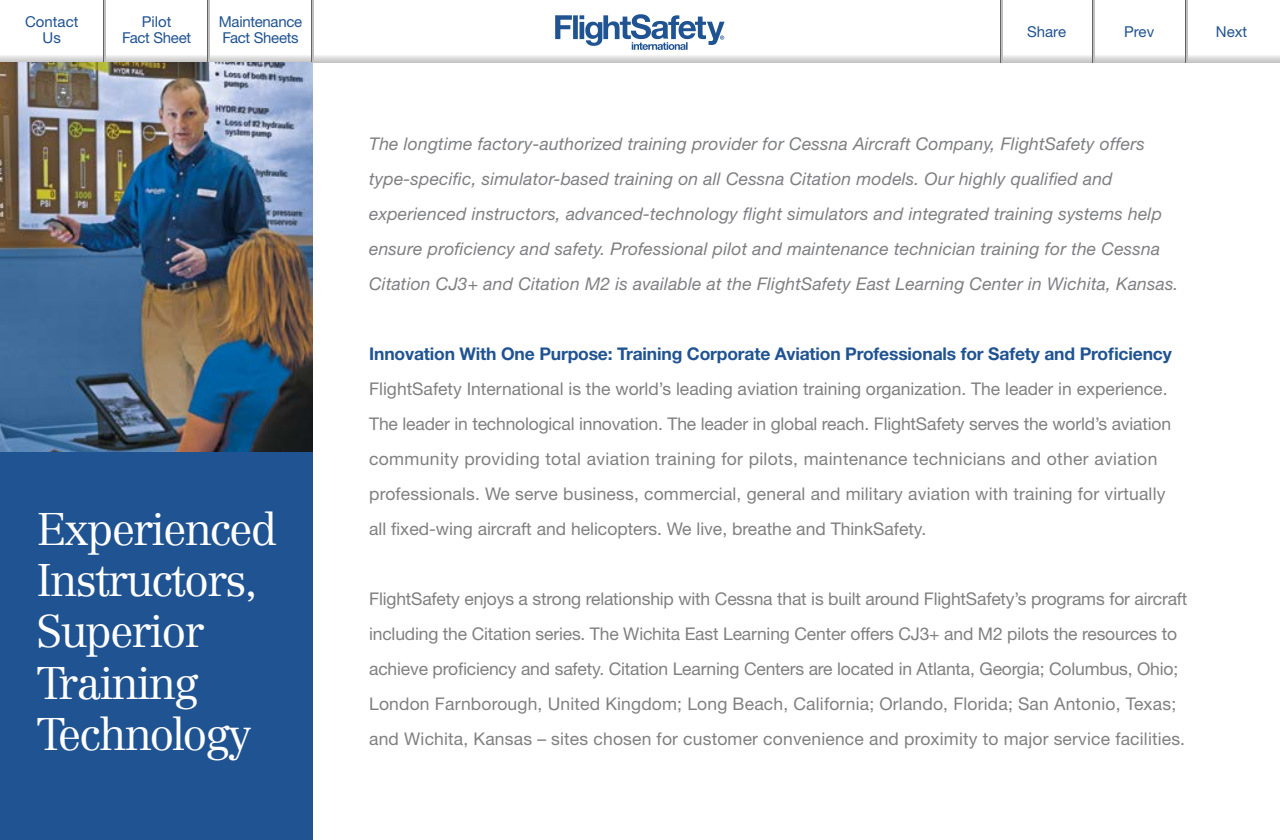
<style>
.page{position:relative;width:1280px;height:840px;background:#fff}
.page>*{position:absolute;margin:0;border:0;box-sizing:border-box;transform-origin:0 0}
.t1{font:300 45px/51.2px "Centennial";letter-spacing:-.04em;color:#fff}
.t2{font:17.5px/35px "Helvetica Neue";color:#808080}
.t3{font:italic 17.5px/35px "Helvetica Neue";letter-spacing:.01em;color:#7e7f81}
.t4{font:700 17.5px "Helvetica Neue";letter-spacing:-.01em;color:#205392}
.t5{font:15px/16.2px "Helvetica Neue";letter-spacing:-.02em;color:#205392}
.t6{font:15px/16.2px "Helvetica Neue";color:#205392;text-align:center}
</style>
<div class="page">
<svg style="left:555px;top:14px;width:170px;height:36px"></svg>
<svg style="left:0;top:54px;width:1280px;height:8px"></svg>
<hr style="left:104px;top:0;width:1px;height:62px;background:#636363">
<hr style="left:105px;top:0;width:1px;height:62px;background:#bfbfbf">
<hr style="left:207px;top:0;width:2px;height:62px;background:#636363">
<hr style="left:209px;top:0;width:1px;height:62px;background:#bfbfbf">
<hr style="left:311px;top:0;width:1px;height:62px;background:#636363">
<hr style="left:312px;top:0;width:2px;height:62px;background:#bfbfbf">
<hr style="left:1000px;top:0;width:1px;height:62px;background:#636363">
<hr style="left:1001px;top:0;width:1px;height:62px;background:#bfbfbf">
<hr style="left:1092px;top:0;width:2px;height:62px;background:#636363">
<hr style="left:1094px;top:0;width:1px;height:62px;background:#bfbfbf">
<hr style="left:1185px;top:0;width:1px;height:62px;background:#636363">
<hr style="left:1186px;top:0;width:2px;height:62px;background:#bfbfbf">
<div style="left:0;top:444px;width:312px;height:396px;background:#205392"></div>
<img style="left:0;top:63px;width:312px;height:388px">
<p class="t6" style="left:25px;top:13px;width:55px">Contact<br>Us</p>
<p class="t5" style="left:219px;top:13px;width:85px">Maintenance<br>Fact Sheets</p>
<p class="t5" style="left:122px;top:13px;width:70px;text-align:center">Pilot<br>Fact Sheet</p>
<p class="t5" style="left:1027px;top:23px;width:40px">Share</p>
<p class="t5" style="left:1124px;top:23px;width:32px">Prev</p>
<p class="t5" style="left:1216px;top:23px;width:33px">Next</p>
<h1 class="t1" style="left:36px;top:504px;width:243px">Experienced<br>Instructors,<br>Superior<br>Training<br>Technology</h1>
<p class="t3" style="left:369px;top:126px;width:811px">The longtime factory-authorized training provider for Cessna Aircraft Company, FlightSafety offers type-specific, simulator-based training on all Cessna Citation models. Our highly qualified and experienced instructors, advanced-technology flight simulators and integrated training systems help ensure proficiency and safety. Professional pilot and maintenance technician training for the Cessna Citation CJ3+ and Citation M2 is available at the FlightSafety East Learning Center in Wichita, Kansas.</p>
<p class="t4" style="left:369px;top:343px;width:804px">Innovation With One Purpose: Training Corporate Aviation Professionals for Safety and Proficiency</p>
<p class="t2" style="left:369px;top:371px;width:803px">FlightSafety International is the world’s leading aviation training organization. The leader in experience.<br>The leader in technological innovation. The leader in global reach. FlightSafety serves the world’s aviation community providing total aviation training for pilots, maintenance technicians and other aviation professionals. We serve business, commercial, general and military aviation with training for virtually all fixed-wing aircraft and helicopters. We live, breathe and ThinkSafety.</p>
<p class="t2" style="left:369px;top:581px;width:820px">FlightSafety enjoys a strong relationship with Cessna that is built around FlightSafety’s programs for aircraft including the Citation series. The Wichita East Learning Center offers CJ3+ and M2 pilots the resources to achieve proficiency and safety. Citation Learning Centers are located in Atlanta, Georgia; Columbus, Ohio; London Farnborough, United Kingdom; Long Beach, California; Orlando, Florida; San Antonio, Texas; and Wichita, Kansas – sites chosen for customer convenience and proximity to major service facilities.</p>
</div>
